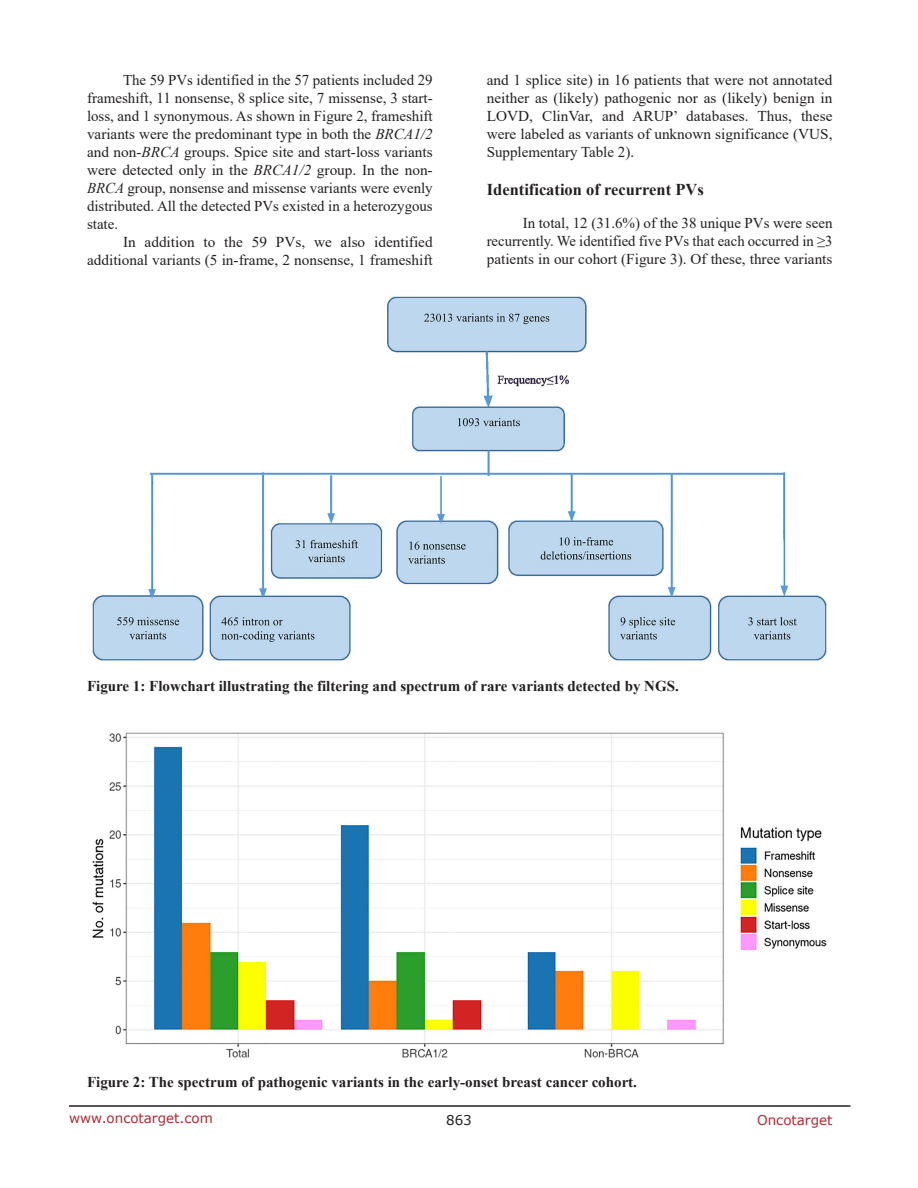
<style>
.page{position:relative;width:918px;height:1188px;background:#fff}
.page>*{position:absolute;margin:0;border:0;box-sizing:border-box;transform-origin:0 0}
.SubHeading_middle{font:700 16.5px "Times New Roman";color:#231f20}
.BodyText{font:15px/18px "Times New Roman";color:#231f20;text-align:justify}
.FigureText{font:700 15px "Times New Roman";color:#231f20}
.t1{font:13.5px "Verdana";color:#ac2b31}
.t2{font:13.5px "Verdana";color:#231f20}
.s1{font-style:italic}
</style>
<div class="page">
<hr style="left:69px;top:1105px;width:781px;height:2px;background:#231f20">
<img style="left:92px;top:296px;width:735px;height:365px">
<img style="left:92px;top:732px;width:735px;height:326px">
<p class="BodyText" style="left:87px;top:71px;width:347px;text-indent:36px">The 59 PVs identified in the 57 patients included 29 frameshift, 11 nonsense, 8 splice site, 7 missense, 3 start&shy;loss, and 1 synonymous. As shown in Figure 2, frameshift variants were the predominant type in both the <span class="s1">BRCA1/2 </span>and non-<span class="s1">BRCA</span> groups. Spice site and start-loss variants were detected only in the <span class="s1">BRCA1/2</span> group. In the non-<span class="s1">BRCA</span> group, nonsense and missense variants were evenly distributed. All the detected PVs existed in a heterozygous state.</p>
<p class="BodyText" style="left:87px;top:233px;width:347px;text-align:right">In addition to the 59 PVs, we also identified additional variants (5 in-frame, 2 nonsense, 1 frameshift</p>
<p class="BodyText" style="left:487px;top:71px;width:347px">and 1 splice site) in 16 patients that were not annotated neither as (likely) pathogenic nor as (likely) benign in LOVD, ClinVar, and ARUP’ databases. Thus, these were labeled as variants of unknown significance (VUS, Supplementary Table 2).</p>
<p class="SubHeading_middle" style="left:487px;top:178px;width:219px">Identification of recurrent PVs</p>
<p class="BodyText" style="left:487px;top:214px;width:347px;text-indent:36px">In total, 12 (31.6%) of the 38 unique PVs were seen recurrently. We identified five PVs that each occurred in ≥3 patients in our cohort (Figure 3). Of these, three variants</p>
<p class="FigureText" style="left:87px;top:675px;width:593px">Figure 1: Flowchart illustrating the filtering and spectrum of rare variants detected by NGS.</p>
<p class="FigureText" style="left:87px;top:1071px;width:552px">Figure 2: The spectrum of pathogenic variants in the early-onset breast cancer cohort.</p>
<p class="t1" style="left:69px;top:1109px;width:145px">www.oncotarget.com</p>
<p class="t2" style="left:446px;top:1111px;width:27px">863</p>
<p class="t1" style="left:757px;top:1111px;width:77px">Oncotarget</p>
</div>
